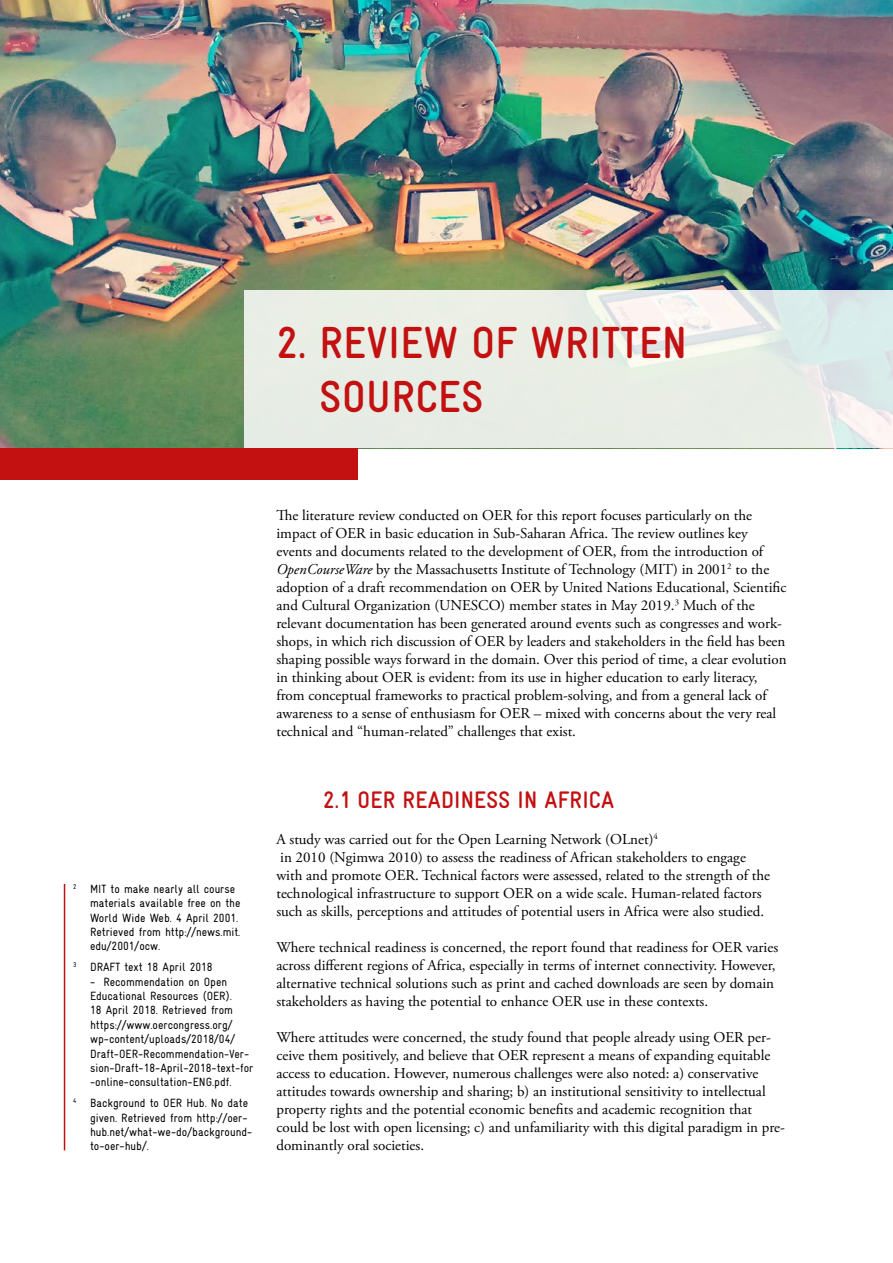
<style>
.page{position:relative;width:893px;height:1263px;background:#fff}
.page>*{position:absolute;margin:0;border:0;box-sizing:border-box;transform-origin:0 0}
.t1{font:700 condensed 45px/54px "GIZ Gravur Pro";letter-spacing:.01em;color:#c31011}
.t2{font:700 condensed 24px "GIZ Gravur Pro";letter-spacing:.01em;color:#c31011}
.t3{font:15px/18px "Adobe Garamond Pro";color:#000}
.t4{font:condensed 12px/14.4px "GIZ Gravur Pro";color:#000}
.s1{font-style:italic}
</style>
<div class="page">
<img style="left:0;top:0;width:893px;height:448px">
<svg style="left:244px;top:290px;width:649px;height:158px;background:#e8ede6"></svg>
<div style="left:0;top:448px;width:357px;height:32px;background:#c31011"></div>
<hr style="left:64px;top:884px;width:1px;height:266px;background:#c31011">
<p class="t1" style="left:320px;top:315px;width:369px;text-indent:-43px">2. REVIEW OF WRITTEN<br>SOURCES</p>
<p class="t4" style="left:90px;top:881px;width:152px;text-indent:-17px"><sup>2</sup> MIT to make nearly all course materials available free on the<br>World Wide Web. 4 April 2001.<br>Retrieved from http://news.mit. edu/2001/ocw.</p>
<p class="t4" style="left:73px;top:960px;width:141px"><sup>3</sup> DRAFT text 18 April 2018</p>
<p class="t4" style="left:90px;top:974px;width:165px">- Recommendation on Open<br>Educational Resources (OER).<br>18 April 2018. Retrieved from https://www.oercongress.org/ wp-content/uploads/2018/04/<br>Draft-OER-Recommendation-Ver&shy;sion-Draft-18-April-2018-text-for -online-consultation-ENG.pdf.</p>
<p class="t4" style="left:90px;top:1096px;width:164px;text-indent:-17px"><sup>4</sup> Background to OER Hub. No date given. Retrieved from http://oer&shy;hub.net/what-we-do/background&shy;to-oer-hub/.</p>
<p class="t3" style="left:276px;top:507px;width:512px">The literature review conducted on OER for this report focuses particularly on the impact of OER in basic education in Sub-Saharan Africa. The review outlines key events and documents related to the development of OER, from the introduction of <span class="s1">OpenCourseWare</span> by the Massachusetts Institute of Technology (MIT) in 2001<sup>2</sup> to the adoption of a draft recommendation on OER by United Nations Educational, Scientific and Cultural Organization (UNESCO) member states in May 2019.<sup>3</sup> Much of the relevant documentation has been generated around events such as congresses and work&shy;shops, in which rich discussion of OER by leaders and stakeholders in the field has been shaping possible ways forward in the domain. Over this period of time, a clear evolution in thinking about OER is evident: from its use in higher education to early literacy, from conceptual frameworks to practical problem-solving, and from a general lack of awareness to a sense of enthusiasm for OER – mixed with concerns about the very real technical and “human-related” challenges that exist.</p>
<h2 class="t2" style="left:323px;top:786px;width:292px">2.1 OER READINESS IN AFRICA</h2>
<p class="t3" style="left:276px;top:831px;width:383px">A study was carried out for the Open Learning Network (OLnet)<sup>4</sup></p>
<p class="t3" style="left:276px;top:849px;width:495px">in 2010 (Ngimwa 2010) to assess the readiness of African stakeholders to engage with and promote OER. Technical factors were assessed, related to the strength of the technological infrastructure to support OER on a wide scale. Human-related factors such as skills, perceptions and attitudes of potential users in Africa were also studied.</p>
<p class="t3" style="left:276px;top:939px;width:503px">Where technical readiness is concerned, the report found that readiness for OER varies across different regions of Africa, especially in terms of internet connectivity. However, alternative technical solutions such as print and cached downloads are seen by domain stakeholders as having the potential to enhance OER use in these contexts.</p>
<p class="t3" style="left:276px;top:1029px;width:510px">Where attitudes were concerned, the study found that people already using OER per&shy;ceive them positively, and believe that OER represent a means of expanding equitable access to education. However, numerous challenges were also noted: a) conservative attitudes towards ownership and sharing; b) an institutional sensitivity to intellectual property rights and the potential economic benefits and academic recognition that could be lost with open licensing; c) and unfamiliarity with this digital paradigm in pre&shy;dominantly oral societies.</p>
</div>
